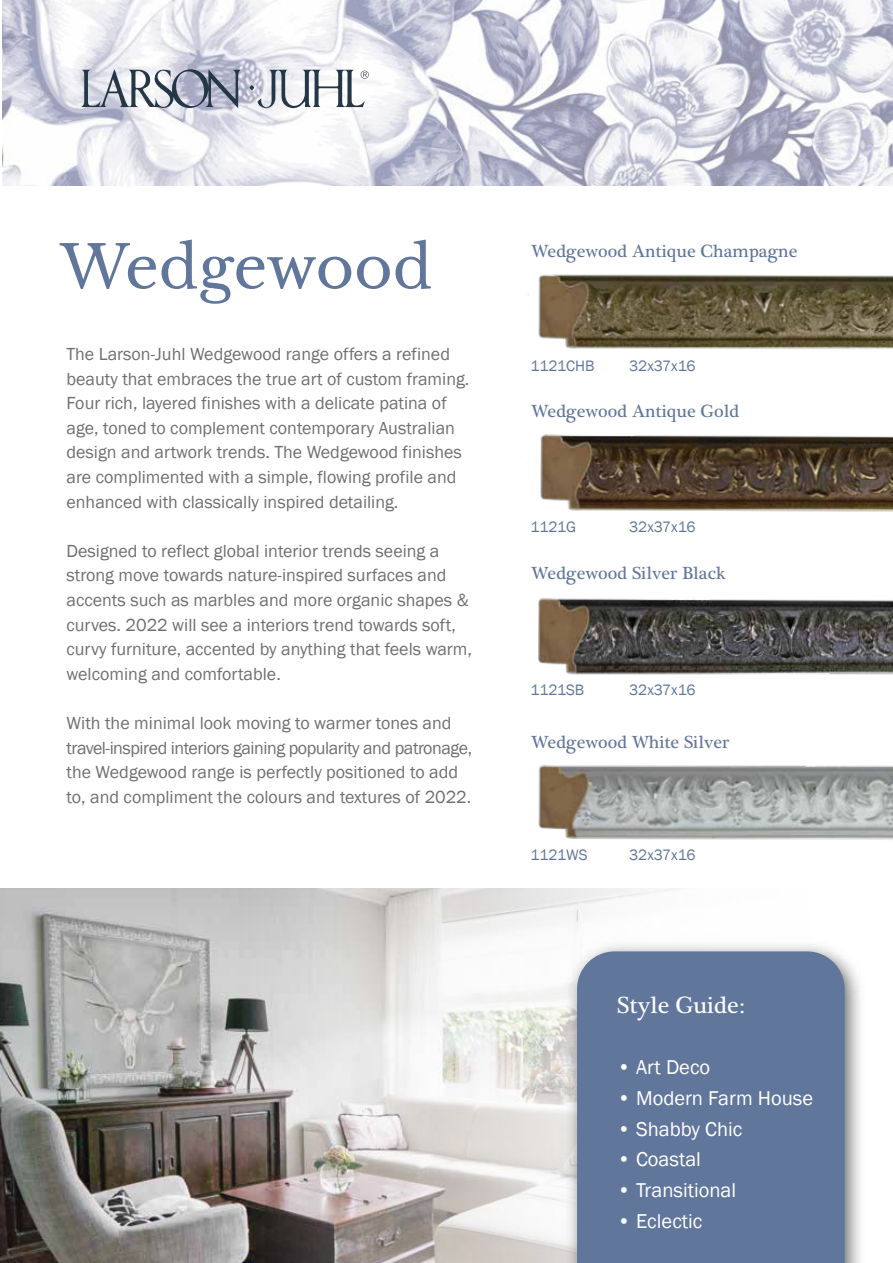
<style>
.page{position:relative;width:893px;height:1263px;background:#fff}
.page>*{position:absolute;margin:0;border:0;box-sizing:border-box;transform-origin:0 0}
.t1{font:24px "Plantagenet Cherokee";color:#fff}
.t2{font:20.55px "Franklin Gothic";color:#fff}
.t3{font:18px/24.6px "Franklin Gothic";color:#6e6f71}
.t4{font:18px "Plantagenet Cherokee";color:#61769b}
.t5{font:15.45px "Franklin Gothic";color:#61769b}
</style>
<div class="page">
<img style="left:0;top:888px;width:680px;height:375px">
<img style="left:2px;top:0;width:891px;height:185px">
<svg style="left:81px;top:66px;width:288px;height:45px"></svg>
<img style="left:527px;top:274px;width:366px;height:75px">
<img style="left:540px;top:434px;width:353px;height:78px">
<img style="left:538px;top:597px;width:355px;height:78px">
<img style="left:538px;top:765px;width:355px;height:75px">
<img style="left:559px;top:933px;width:301px;height:330px">
<div style="left:577px;top:951px;width:268px;height:312px;background:#61769b"></div>
<svg style="left:60px;top:243px;width:96px;height:46px"></svg>
<svg style="left:162px;top:240px;width:189px;height:64px"></svg>
<svg style="left:357px;top:240px;width:74px;height:49px"></svg>
<p class="t3" style="left:67px;top:342px;width:404px">The Larson-Juhl Wedgewood range offers a refined beauty that embraces the true art of custom framing.<br>Four rich, layered finishes with a delicate patina of age, toned to complement contemporary Australian design and artwork trends. The Wedgewood finishes are complimented with a simple, flowing profile and enhanced with classically inspired detailing.</p>
<p class="t3" style="left:67px;top:539px;width:407px">Designed to reflect global interior trends seeing a strong move towards nature-inspired surfaces and accents such as marbles and more organic shapes &amp; curves. 2022 will see a interiors trend towards soft, curvy furniture, accented by anything that feels warm, welcoming and comfortable.</p>
<p class="t3" style="left:67px;top:711px;width:407px">With the minimal look moving to warmer tones and travel-inspired interiors gaining popularity and patronage, the Wedgewood range is perfectly positioned to add to, and compliment the colours and textures of 2022.</p>
<p class="t4" style="left:531px;top:241px;width:268px">Wedgewood Antique Champagne</p>
<p class="t5" style="left:531px;top:356px;width:65px">1121CHB</p>
<p class="t5" style="left:629px;top:356px;width:68px">32x37x16</p>
<p class="t4" style="left:531px;top:400px;width:209px">Wedgewood Antique Gold</p>
<p class="t5" style="left:531px;top:517px;width:47px">1121G</p>
<p class="t5" style="left:629px;top:517px;width:68px">32x37x16</p>
<p class="t4" style="left:531px;top:563px;width:196px">Wedgewood Silver Black</p>
<p class="t5" style="left:531px;top:680px;width:55px">1121SB</p>
<p class="t5" style="left:629px;top:680px;width:68px">32x37x16</p>
<p class="t4" style="left:531px;top:731px;width:199px">Wedgewood White Silver</p>
<p class="t5" style="left:531px;top:845px;width:58px">1121WS</p>
<p class="t5" style="left:629px;top:845px;width:68px">32x37x16</p>
<h1 class="t1" style="left:617px;top:991px;width:129px">Style Guide:</h1>
<p class="t2" style="left:617px;top:1055px;width:95px">• Art Deco</p>
<p class="t2" style="left:617px;top:1085px;width:198px">• Modern Farm House</p>
<p class="t2" style="left:617px;top:1116px;width:127px">• Shabby Chic</p>
<p class="t2" style="left:617px;top:1147px;width:85px">• Coastal</p>
<p class="t2" style="left:617px;top:1177px;width:121px">• Transitional</p>
<p class="t2" style="left:617px;top:1208px;width:87px">• Eclectic</p>
</div>
